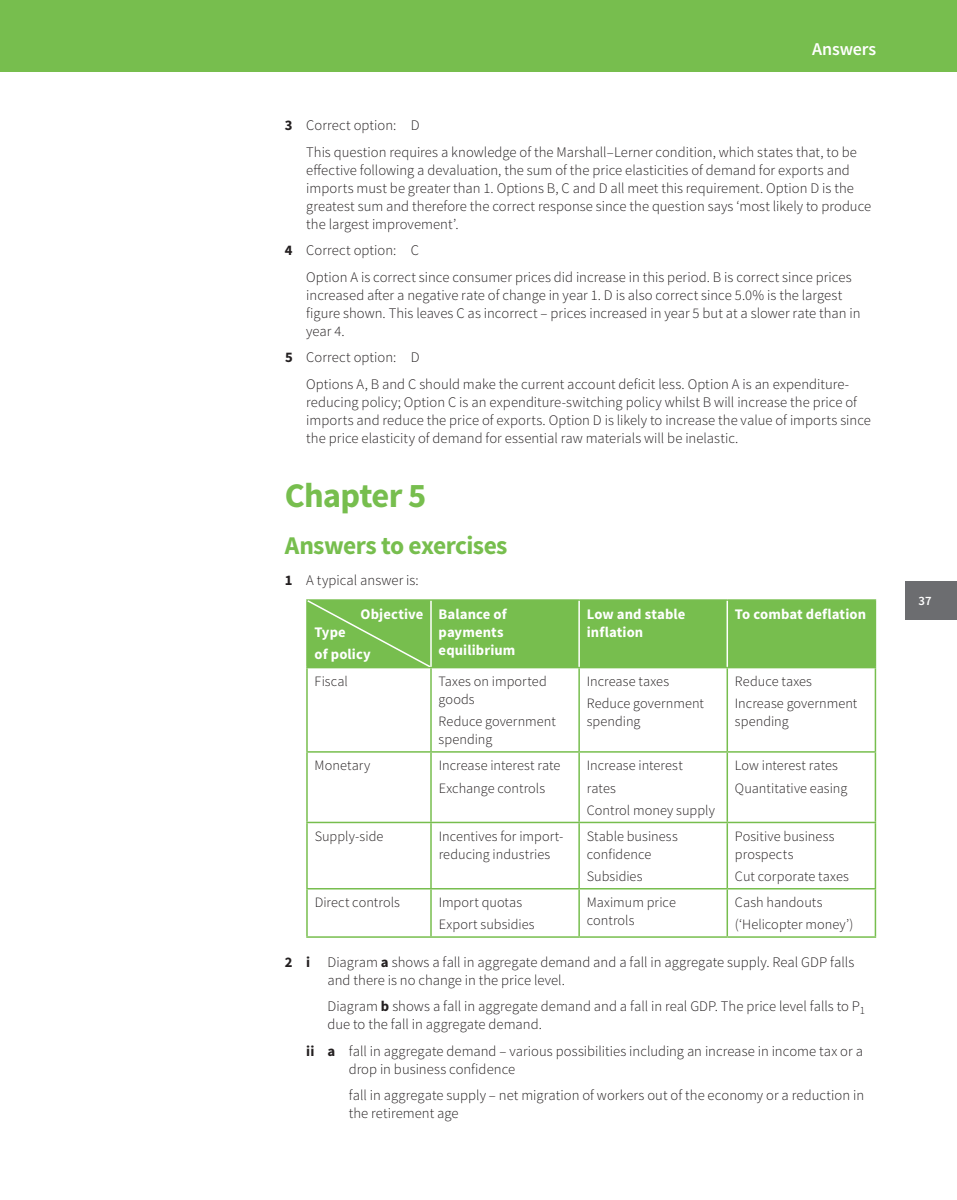
<style>
.page{position:relative;width:957px;height:1200px;background:#fff}
.page>*{position:absolute;margin:0;border:0;box-sizing:border-box;transform-origin:0 0}
.t1{font:700 34.5px "Source Sans Pro";letter-spacing:-.025em;color:#77be4e}
.t2{font:700 25.5px "Source Sans Pro";letter-spacing:-.025em;color:#77be4e}
.t3{font:600 18px "Source Sans Pro";letter-spacing:-.005em;color:#fff}
.t4{font:300 14.7px/18px "Source Sans Pro";letter-spacing:.005em;color:#231f20}
.t5{font:700 14.7px/18px "Source Sans Pro";letter-spacing:.005em;color:#fff}
.t6{font:300 14.25px/22.2px "Source Sans Pro";letter-spacing:.005em;color:#231f20}
.t7{font:600 12.75px "Source Sans Pro";color:#fff}
.s1{font-weight:700}
</style>
<div class="page">
<div style="left:0;top:0;width:957px;height:71px;background:#77be4e"></div>
<hr style="left:306px;top:668px;width:2px;height:83px;background:#77be4e">
<hr style="left:430px;top:668px;width:2px;height:83px;background:#77be4e">
<hr style="left:578px;top:668px;width:2px;height:83px;background:#77be4e">
<hr style="left:726px;top:668px;width:2px;height:83px;background:#77be4e">
<hr style="left:874px;top:668px;width:2px;height:83px;background:#77be4e">
<hr style="left:306px;top:751px;width:125px;height:1px;background:#77be4e">
<hr style="left:306px;top:752px;width:2px;height:69px;background:#77be4e">
<hr style="left:431px;top:751px;width:148px;height:1px;background:#77be4e">
<hr style="left:430px;top:752px;width:2px;height:69px;background:#77be4e">
<hr style="left:579px;top:751px;width:148px;height:1px;background:#77be4e">
<hr style="left:578px;top:752px;width:2px;height:69px;background:#77be4e">
<hr style="left:727px;top:751px;width:149px;height:1px;background:#77be4e">
<hr style="left:726px;top:752px;width:2px;height:69px;background:#77be4e">
<hr style="left:874px;top:752px;width:2px;height:69px;background:#77be4e">
<hr style="left:306px;top:821px;width:125px;height:2px;background:#77be4e">
<hr style="left:306px;top:823px;width:2px;height:64px;background:#77be4e">
<hr style="left:431px;top:821px;width:148px;height:2px;background:#77be4e">
<hr style="left:430px;top:823px;width:2px;height:64px;background:#77be4e">
<hr style="left:579px;top:821px;width:148px;height:2px;background:#77be4e">
<hr style="left:578px;top:823px;width:2px;height:64px;background:#77be4e">
<hr style="left:727px;top:821px;width:149px;height:2px;background:#77be4e">
<hr style="left:726px;top:823px;width:2px;height:64px;background:#77be4e">
<hr style="left:874px;top:823px;width:2px;height:64px;background:#77be4e">
<hr style="left:306px;top:887px;width:125px;height:2px;background:#77be4e">
<hr style="left:306px;top:889px;width:2px;height:47px;background:#77be4e">
<hr style="left:431px;top:887px;width:148px;height:2px;background:#77be4e">
<hr style="left:430px;top:889px;width:2px;height:47px;background:#77be4e">
<hr style="left:579px;top:887px;width:148px;height:2px;background:#77be4e">
<hr style="left:578px;top:889px;width:2px;height:47px;background:#77be4e">
<hr style="left:727px;top:887px;width:149px;height:2px;background:#77be4e">
<hr style="left:726px;top:889px;width:2px;height:47px;background:#77be4e">
<hr style="left:874px;top:889px;width:2px;height:47px;background:#77be4e">
<hr style="left:306px;top:936px;width:125px;height:1px;background:#77be4e">
<hr style="left:431px;top:936px;width:148px;height:1px;background:#77be4e">
<hr style="left:579px;top:936px;width:148px;height:1px;background:#77be4e">
<hr style="left:727px;top:936px;width:149px;height:1px;background:#77be4e">
<hr style="left:306px;top:599px;width:125px;height:1px;background:#77be4e">
<hr style="left:306px;top:600px;width:2px;height:66px;background:#77be4e">
<hr style="left:431px;top:599px;width:148px;height:1px;background:#77be4e">
<hr style="left:579px;top:599px;width:148px;height:1px;background:#77be4e">
<hr style="left:727px;top:599px;width:149px;height:1px;background:#77be4e">
<hr style="left:874px;top:600px;width:2px;height:66px;background:#77be4e">
<hr style="left:306px;top:666px;width:125px;height:2px;background:#77be4e">
<hr style="left:431px;top:666px;width:148px;height:2px;background:#77be4e">
<hr style="left:579px;top:666px;width:148px;height:2px;background:#77be4e">
<hr style="left:727px;top:666px;width:149px;height:2px;background:#77be4e">
<div style="left:307px;top:600px;width:567px;height:67px;background:#77be4e"></div>
<div style="left:906px;top:580px;width:51px;height:39px;background:#6c6d70"></div>
<p class="t3" style="left:812px;top:37px;width:66px">Answers</p>
<p class="t4" style="left:306px;top:112px;width:552px;line-height:26.5px;text-indent:-21px"><span class="s1">3</span> Correct option: D<br>This question requires a knowledge of the Marshall–Lerner condition, which states that, to be</p>
<p class="t4" style="left:306px;top:161px;width:566px">effective following a devaluation, the sum of the price elasticities of demand for exports and imports must be greater than 1. Options B, C and D all meet this requirement. Option D is the greatest sum and therefore the correct response since the question says ‘most likely to produce the largest improvement’.</p>
<p class="t4" style="left:306px;top:237px;width:547px;line-height:26.5px;text-indent:-21px"><span class="s1">4</span> Correct option: C<br>Option A is correct since consumer prices did increase in this period. B is correct since prices</p>
<p class="t4" style="left:306px;top:286px;width:556px">increased after a negative rate of change in year 1. D is also correct since 5.0% is the largest figure shown. This leaves C as incorrect – prices increased in year 5 but at a slower rate than in year 4.</p>
<p class="t4" style="left:306px;top:344px;width:544px;line-height:26.5px;text-indent:-21px"><span class="s1">5</span> Correct option: D<br>Options A, B and C should make the current account deficit less. Option A is an expenditure-</p>
<p class="t4" style="left:306px;top:393px;width:566px">reducing policy; Option C is an expenditure-switching policy whilst B will increase the price of imports and reduce the price of exports. Option D is likely to increase the value of imports since the price elasticity of demand for essential raw materials will be inelastic.</p>
<h1 class="t1" style="left:285px;top:473px;width:143px">Chapter 5</h1>
<h2 class="t2" style="left:285px;top:529px;width:224px">Answers to exercises</h2>
<p class="t4" style="left:285px;top:571px;width:135px"><span class="s1">1</span> A typical answer is:</p>
<p class="t5" style="left:361px;top:605px;width:64px">Objective</p>
<p class="t5" style="left:315px;top:621px;width:58px;line-height:22.2px">Type<br>of policy</p>
<p class="t5" style="left:439px;top:605px;width:78px">Balance of payments equilibrium</p>
<p class="t5" style="left:587px;top:605px;width:100px">Low and stable inflation</p>
<p class="t5" style="left:735px;top:605px;width:133px">To combat deflation</p>
<p class="t6" style="left:315px;top:670px;width:35px">Fiscal</p>
<p class="t6" style="left:439px;top:672px;width:110px;line-height:18px">Taxes on imported goods</p>
<p class="t6" style="left:439px;top:712px;width:119px;line-height:18px">Reduce government spending</p>
<p class="t6" style="left:587px;top:670px;width:119px">Increase taxes<br>Reduce government</p>
<p class="t6" style="left:587px;top:710px;width:55px">spending</p>
<p class="t6" style="left:735px;top:670px;width:124px">Reduce taxes<br>Increase government</p>
<p class="t6" style="left:735px;top:710px;width:55px">spending</p>
<p class="t6" style="left:315px;top:754px;width:57px">Monetary</p>
<p class="t6" style="left:439px;top:754px;width:123px">Increase interest rate<br>Exchange controls</p>
<p class="t6" style="left:587px;top:754px;width:130px">Increase interest rates<br>Control money supply</p>
<p class="t6" style="left:735px;top:754px;width:114px">Low interest rates<br>Quantitative easing</p>
<p class="t6" style="left:315px;top:824px;width:70px">Supply-side</p>
<p class="t6" style="left:439px;top:827px;width:126px;line-height:18px">Incentives for import&shy;reducing industries</p>
<p class="t6" style="left:587px;top:827px;width:92px;line-height:18px">Stable business confidence</p>
<p class="t6" style="left:587px;top:865px;width:57px">Subsidies</p>
<p class="t6" style="left:735px;top:827px;width:101px;line-height:18px">Positive business prospects</p>
<p class="t6" style="left:735px;top:865px;width:115px">Cut corporate taxes</p>
<p class="t6" style="left:315px;top:891px;width:87px">Direct controls</p>
<p class="t6" style="left:439px;top:891px;width:97px">Import quotas<br>Export subsidies</p>
<p class="t6" style="left:587px;top:893px;width:91px;line-height:18px">Maximum price controls</p>
<p class="t6" style="left:735px;top:891px;width:120px">Cash handouts (‘Helicopter money’)</p>
<p class="t4" style="left:327px;top:952px;width:528px;text-indent:-43px"><span class="s1">2 i</span> Diagram <span class="s1">a</span> shows a fall in aggregate demand and a fall in aggregate supply. Real GDP falls and there is no change in the price level.</p>
<p class="t4" style="left:327px;top:997px;width:539px">Diagram <span class="s1">b</span> shows a fall in aggregate demand and a fall in real GDP. The price level falls to P<sub>1 </sub>due to the fall in aggregate demand.</p>
<p class="t4" style="left:349px;top:1041px;width:516px;text-indent:-43px"><span class="s1">ii a</span> fall in aggregate demand – various possibilities including an increase in income tax or a drop in business confidence</p>
<p class="t4" style="left:349px;top:1086px;width:517px">fall in aggregate supply – net migration of workers out of the economy or a reduction in the retirement age</p>
<p class="t7" style="left:918px;top:592px;width:15px">37</p>
</div>
